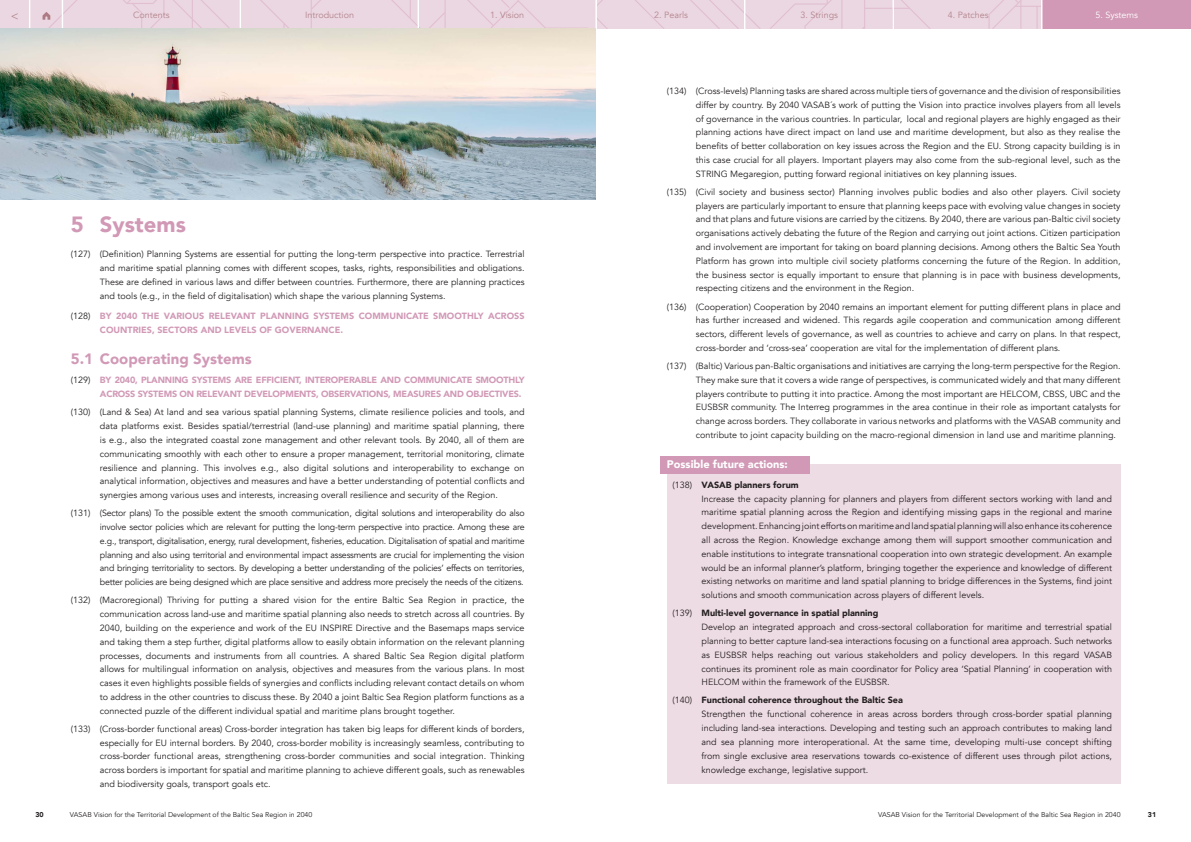
<style>
.page{position:relative;width:1191px;height:842px;background:#fff}
.page>*{position:absolute;margin:0;border:0;box-sizing:border-box;transform-origin:0 0}
.t1{font:900 22px "Avenir";color:#d199b6}
.t2{font:900 15px "Avenir";color:#d199b6}
.t3{font:12px "Avenir";color:#b4858d}
.t4{font:900 11px "Avenir";color:#fff}
.t5{font:9px/13.8px "Avenir";color:#231f20;text-align:justify}
.t6{font:900 9px/14px "Avenir";letter-spacing:-.02em;color:#d199b6}
.t7{font:900 9px/14px "Avenir";color:#d199b6}
.t8{font:9px "Avenir";color:#b4858d}
.t9{font:9px "Avenir";color:#fff}
.t10{font:7px "Avenir";color:#231f20}
.t11{font:900 7px "Avenir";color:#231f20}
.s1{font-weight:400;color:#231f20}
.s2{font-weight:900}
</style>
<div class="page">
<div style="left:597px;top:0;width:444px;height:29px;background:#ebd7e1"></div>
<hr style="left:744px;top:0;width:1px;height:31px;background:#fff">
<hr style="left:892px;top:0;width:2px;height:31px;background:#fff">
<svg style="left:0;top:0;width:588px;height:29px"></svg>
<div style="left:1042px;top:0;width:149px;height:29px;background:#d199b6"></div>
<div style="left:667px;top:464px;width:453px;height:320px;background:#eedce4"></div>
<div style="left:660px;top:457px;width:149px;height:17px;background:#d199b6"></div>
<img style="left:0;top:29px;width:595px;height:171px">
<h3 class="t3" style="left:11px;top:8px;width:9px">&lt;</h3>
<p class="t8" style="left:133px;top:9px;width:38px">Contents</p>
<p class="t8" style="left:305px;top:9px;width:50px">Introduction</p>
<p class="t8" style="left:490px;top:9px;width:36px">1. Vision</p>
<p class="t8" style="left:654px;top:9px;width:35px">2. Pearls</p>
<p class="t8" style="left:800px;top:9px;width:39px">3. Strings</p>
<p class="t8" style="left:947px;top:9px;width:43px">4. Patches</p>
<p class="t9" style="left:1095px;top:9px;width:44px">5. Systems</p>
<h1 class="t1" style="left:71px;top:205px;width:116px">5 Systems</h1>
<p class="t5" style="left:100px;top:247px;width:426px;text-indent:-29px">(127) (Definition) Planning Systems are essential for putting the long-term perspective into practice. Terrestrial and maritime spatial planning comes with different scopes, tasks, rights, responsibilities and obligations.<br>These are defined in various laws and differ between countries. Furthermore, there are planning practices and tools (e.g., in the field of digitalisation) which shape the various planning Systems.</p>
<p class="t7" style="left:100px;top:308px;width:426px;text-indent:-29px"><span class="s1">(128)</span> BY 2040 THE VARIOUS RELEVANT PLANNING SYSTEMS COMMUNICATE SMOOTHLY ACROSS<br>COUNTRIES, SECTORS AND LEVELS OF GOVERNANCE.</p>
<h2 class="t2" style="left:71px;top:346px;width:182px">5.1 Cooperating Systems</h2>
<p class="t6" style="left:100px;top:373px;width:426px;text-indent:-29px"><span class="s1">(129)</span> BY 2040, PLANNING SYSTEMS ARE EFFICIENT, INTEROPERABLE AND COMMUNICATE SMOOTHLY<br>ACROSS SYSTEMS ON RELEVANT DEVELOPMENTS, OBSERVATIONS, MEASURES AND OBJECTIVES.</p>
<p class="t5" style="left:100px;top:406px;width:426px;text-indent:-29px">(130) (Land &amp; Sea) At land and sea various spatial planning Systems, climate resilience policies and tools, and data platforms exist. Besides spatial/terrestrial (land-use planning) and maritime spatial planning, there is e.g., also the integrated coastal zone management and other relevant tools. By 2040, all of them are communicating smoothly with each other to ensure a proper management, territorial monitoring, climate resilience and planning. This involves e.g., also digital solutions and interoperability to exchange on analytical information, objectives and measures and have a better understanding of potential conflicts and synergies among various uses and interests, increasing overall resilience and security of the Region.</p>
<p class="t5" style="left:100px;top:506px;width:426px;text-indent:-29px">(131) (Sector plans) To the possible extent the smooth communication, digital solutions and interoperability do also involve sector policies which are relevant for putting the long-term perspective into practice. Among these are e.g., transport, digitalisation, energy, rural development, fisheries, education. Digitalisation of spatial and maritime planning and also using territorial and environmental impact assessments are crucial for implementing the vision and bringing territoriality to sectors. By developing a better understanding of the policies’ effects on territories, better policies are being designed which are place sensitive and address more precisely the needs of the citizens.</p>
<p class="t5" style="left:100px;top:593px;width:426px;text-indent:-29px">(132) (Macroregional) Thriving for putting a shared vision for the entire Baltic Sea Region in practice, the communication across land-use and maritime spatial planning also needs to stretch across all countries. By 2040, building on the experience and work of the EU INSPIRE Directive and the Basemaps maps service and taking them a step further, digital platforms allow to easily obtain information on the relevant planning processes, documents and instruments from all countries. A shared Baltic Sea Region digital platform allows for multilingual information on analysis, objectives and measures from the various plans. In most cases it even highlights possible fields of synergies and conflicts including relevant contact details on whom to address in the other countries to discuss these. By 2040 a joint Baltic Sea Region platform functions as a connected puzzle of the different individual spatial and maritime plans brought together.</p>
<p class="t5" style="left:100px;top:722px;width:426px;text-indent:-29px">(133) (Cross-border functional areas) Cross-border integration has taken big leaps for different kinds of borders, especially for EU internal borders. By 2040, cross-border mobility is increasingly seamless, contributing to cross-border functional areas, strengthening cross-border communities and social integration. Thinking across borders is important for spatial and maritime planning to achieve different goals, such as renewables and biodiversity goals, transport goals etc.</p>
<p class="t5" style="left:696px;top:84px;width:426px;text-indent:-29px">(134) (Cross-levels) Planning tasks are shared across multiple tiers of governance and the division of responsibilities differ by country. By 2040 VASAB´s work of putting the Vision into practice involves players from all levels of governance in the various countries. In particular, local and regional players are highly engaged as their planning actions have direct impact on land use and maritime development, but also as they realise the benefits of better collaboration on key issues across the Region and the EU. Strong capacity building is in this case crucial for all players. Important players may also come from the sub-regional level, such as the STRING Megaregion, putting forward regional initiatives on key planning issues.</p>
<p class="t5" style="left:696px;top:185px;width:426px;text-indent:-29px">(135) (Civil society and business sector) Planning involves public bodies and also other players. Civil society players are particularly important to ensure that planning keeps pace with evolving value changes in society and that plans and future visions are carried by the citizens. By 2040, there are various pan-Baltic civil society organisations actively debating the future of the Region and carrying out joint actions. Citizen participation and involvement are important for taking on board planning decisions. Among others the Baltic Sea Youth Platform has grown into multiple civil society platforms concerning the future of the Region. In addition, the business sector is equally important to ensure that planning is in pace with business developments, respecting citizens and the environment in the Region.</p>
<p class="t5" style="left:696px;top:300px;width:426px;text-indent:-29px">(136) (Cooperation) Cooperation by 2040 remains an important element for putting different plans in place and has further increased and widened. This regards agile cooperation and communication among different sectors, different levels of governance, as well as countries to achieve and carry on plans. In that respect, cross-border and ‘cross-sea’ cooperation are vital for the implementation of different plans.</p>
<p class="t5" style="left:696px;top:359px;width:426px;text-indent:-29px">(137) (Baltic) Various pan-Baltic organisations and initiatives are carrying the long-term perspective for the Region.<br>They make sure that it covers a wide range of perspectives, is communicated widely and that many different players contribute to putting it into practice. Among the most important are HELCOM, CBSS, UBC and the EUSBSR community. The Interreg programmes in the area continue in their role as important catalysts for change across borders. They collaborate in various networks and platforms with the VASAB community and contribute to joint capacity building on the macro-regional dimension in land use and maritime planning.</p>
<p class="t4" style="left:667px;top:455px;width:122px">Possible future actions:</p>
<p class="t5" style="left:701px;top:478px;width:412px;text-align:left;text-indent:-29px">(138) <span class="s2">VASAB planners forum<br></span>Increase the capacity planning for planners and players from different sectors working with land and maritime spatial planning across the Region and identifying missing gaps in the regional and marine development. Enhancing joint efforts on maritime and land spatial planning will also enhance its coherence all across the Region. Knowledge exchange among them will support smoother communication and enable institutions to integrate transnational cooperation into own strategic development. An example would be an informal planner’s platform, bringing together the experience and knowledge of different existing networks on maritime and land spatial planning to bridge differences in the Systems, find joint solutions and smooth communication across players of different levels.</p>
<p class="t5" style="left:701px;top:606px;width:412px;text-align:left;text-indent:-29px">(139) <span class="s2">Multi-level governance in spatial planning<br></span>Develop an integrated approach and cross-sectoral collaboration for maritime and terrestrial spatial planning to better capture land-sea interactions focusing on a functional area approach. Such networks as EUSBSR helps reaching out various stakeholders and policy developers. In this regard VASAB continues its prominent role as main coordinator for Policy area ‘Spatial Planning’ in cooperation with HELCOM within the framework of the EUSBSR.</p>
<p class="t5" style="left:701px;top:693px;width:412px;text-align:left;text-indent:-29px">(140) <span class="s2">Functional coherence throughout the Baltic Sea<br></span>Strengthen the functional coherence in areas across borders through cross-border spatial planning including land-sea interactions. Developing and testing such an approach contributes to making land and sea planning more interoperational. At the same time, developing multi-use concept shifting from single exclusive area reservations towards co-existence of different uses through pilot actions, knowledge exchange, legislative support.</p>
<p class="t11" style="left:35px;top:809px;width:10px">30</p>
<p class="t10" style="left:70px;top:810px;width:244px">VASAB Vision for the Territorial Development of the Baltic Sea Region in 2040</p>
<p class="t10" style="left:878px;top:810px;width:244px">VASAB Vision for the Territorial Development of the Baltic Sea Region in 2040</p>
<p class="t11" style="left:1148px;top:809px;width:10px">31</p>
</div>
